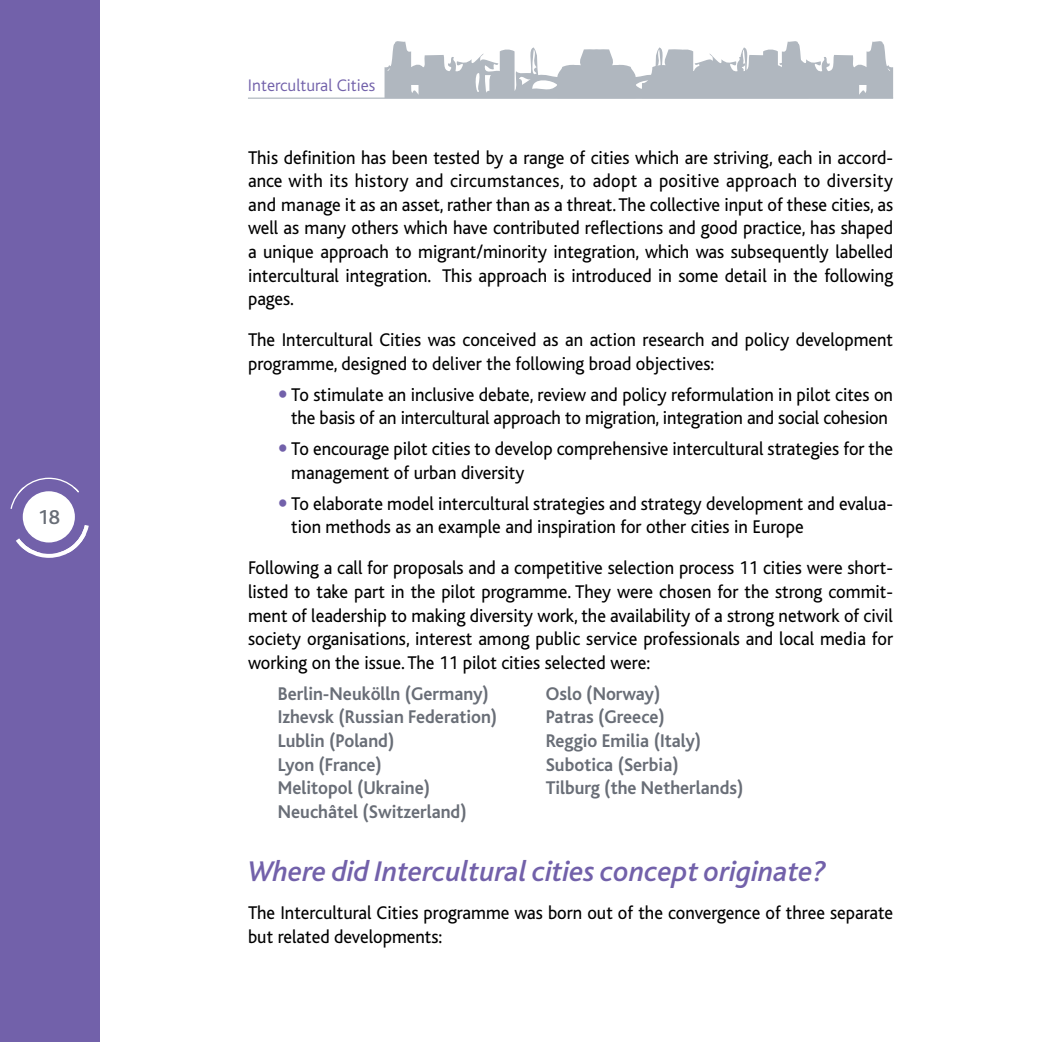
<style>
.page{position:relative;width:1042px;height:1042px;background:#fff}
.page>*{position:absolute;margin:0;border:0;box-sizing:border-box;transform-origin:0 0}
.t1{font:italic 500 29.75px "Bliss";color:#7261aa}
.t2{font:500 21px "Bliss";color:#696e77}
.t3{font:19.25px/23.6px "Bliss";color:#000;scale:.95 1}
.t4{font:700 19.25px "Bliss";color:#696e77;scale:.95 1}
.t5{font:300 17.5px "Bliss";color:#7261aa}
</style>
<div class="page">
<svg style="left:384px;top:41px;width:509px;height:57px"></svg>
<hr style="left:248px;top:98px;width:645px;height:1px;background:#b0b7bf">
<div style="left:0;top:0;width:99px;height:1042px;background:#7261aa"></div>
<svg style="left:16px;top:525px;width:73px;height:33px"></svg>
<svg style="left:10px;top:478px;width:64px;height:31px"></svg>
<img style="left:19px;top:525px;width:66px;height:28px">
<img style="left:19px;top:487px;width:60px;height:6px">
<div style="left:23px;top:491px;width:52px;height:51px;background:#fff;border-radius:50%"></div>
<p class="t2" style="left:38px;top:509px;width:24px">18</p>
<p class="t5" style="left:248px;top:78px;width:129px">Intercultural Cities</p>
<p class="t3" style="left:248px;top:147px;width:680px;text-align:justify">This definition has been tested by a range of cities which are striving, each in accord&shy;ance with its history and circumstances, to adopt a positive approach to diversity and manage it as an asset, rather than as a threat. The collective input of these cities, as well as many others which have contributed reflections and good practice, has shaped a unique approach to migrant/minority integration, which was subsequently labelled intercultural integration. This approach is introduced in some detail in the following pages.</p>
<p class="t3" style="left:248px;top:330px;width:680px">The Intercultural Cities was conceived as an action research and policy development programme, designed to deliver the following broad objectives:</p>
<p class="t3" style="left:291px;top:384px;width:635px">To stimulate an inclusive debate, review and policy reformulation in pilot cites on the basis of an intercultural approach to migration, integration and social cohesion</p>
<p class="t3" style="left:291px;top:439px;width:635px">To encourage pilot cities to develop comprehensive intercultural strategies for the management of urban diversity</p>
<p class="t3" style="left:291px;top:493px;width:635px">To elaborate model intercultural strategies and strategy development and evalua&shy;tion methods as an example and inspiration for other cities in Europe</p>
<p class="t3" style="left:248px;top:558px;width:680px;text-align:justify">Following a call for proposals and a competitive selection process 11 cities were short&shy;listed to take part in the pilot programme. They were chosen for the strong commit&shy;ment of leadership to making diversity work, the availability of a strong network of civil society organisations, interest among public service professionals and local media for working on the issue. The 11 pilot cities selected were:</p>
<p class="t4" style="left:278px;top:686px;width:224px">Berlin-Neukölln (Germany)</p>
<p class="t4" style="left:546px;top:686px;width:122px">Oslo (Norway)</p>
<p class="t4" style="left:278px;top:710px;width:232px">Izhevsk (Russian Federation)</p>
<p class="t4" style="left:546px;top:710px;width:127px">Patras (Greece)</p>
<p class="t4" style="left:278px;top:733px;width:124px">Lublin (Poland)</p>
<p class="t4" style="left:546px;top:733px;width:165px">Reggio Emilia (Italy)</p>
<p class="t4" style="left:278px;top:757px;width:111px">Lyon (France)</p>
<p class="t4" style="left:546px;top:757px;width:141px">Subotica (Serbia)</p>
<p class="t4" style="left:278px;top:781px;width:162px">Melitopol (Ukraine)</p>
<p class="t4" style="left:546px;top:781px;width:209px">Tilburg (the Netherlands)</p>
<p class="t4" style="left:278px;top:804px;width:200px">Neuchâtel (Switzerland)</p>
<h1 class="t1" style="left:248px;top:860px;width:580px">Where did Intercultural cities concept originate?</h1>
<p class="t3" style="left:248px;top:903px;width:680px">The Intercultural Cities programme was born out of the convergence of three separate but related developments:</p>
</div>
